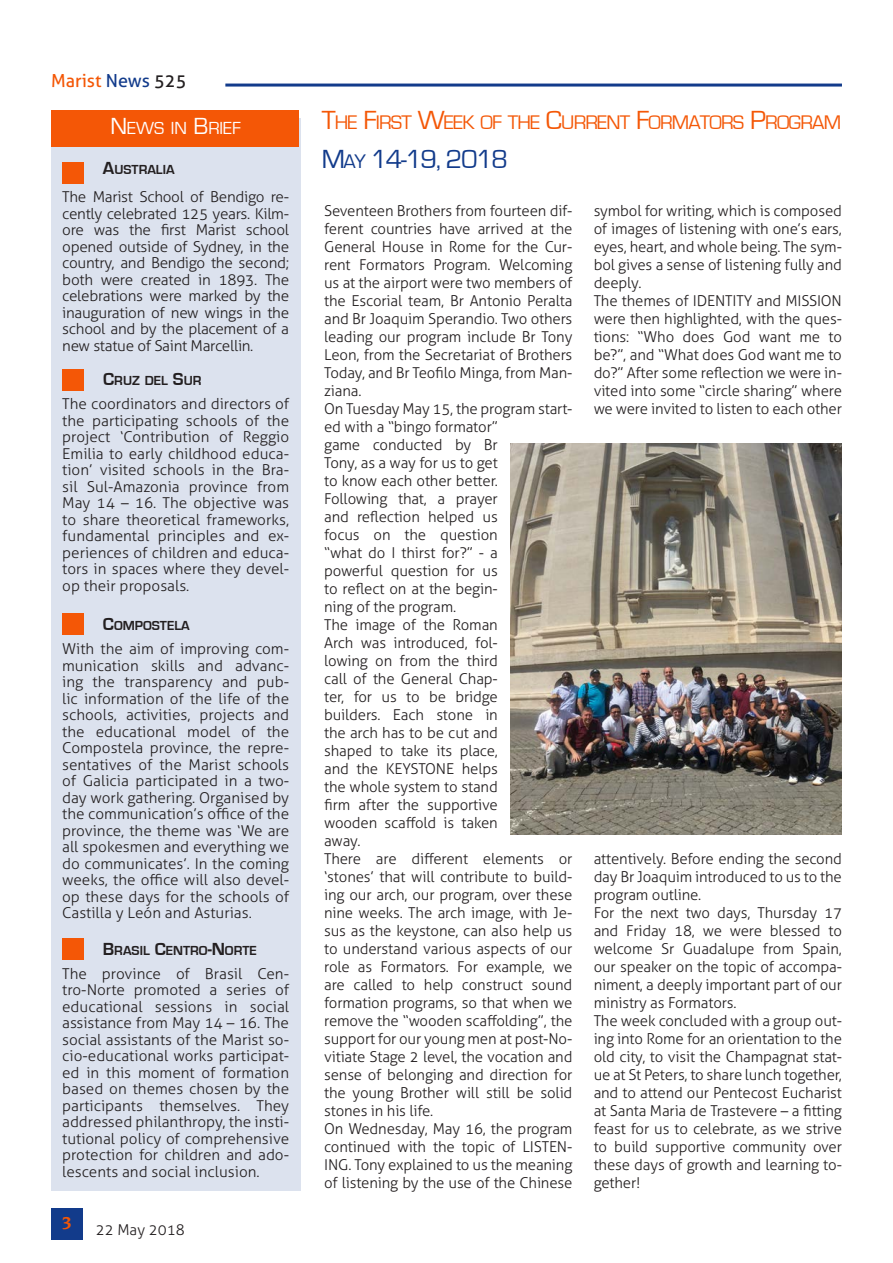
<style>
.page{position:relative;width:893px;height:1263px;background:#fff}
.page>*{position:absolute;margin:0;border:0;box-sizing:border-box;transform-origin:0 0}
.Titolo{font:27px "Eurostile";letter-spacing:-.05em;color:#123b8b}
.Titolo-2{font:20.25px "Eurostile";letter-spacing:-.04em;color:#f45706}
.t1{font:18px "Aller";color:#f45706}
.TitoloBox{font:18px "Eurostile";color:#fff}
.t2{font:700 18px "Novarese IT Cby BT";color:#f45706}
.Testo_sinEspacio{font:300 15px/18px "Aller";letter-spacing:-.01em;color:#231f20;text-align:justify}
.SottoTitoloBox{font:700 13.5px "Eurostile";color:#231f20}
.s1{color:#123b8b}
.s2{color:#231f20}
.s3{font-size:24px}
.s4{font-size:18px}
.s5{font-size:27px}
.s6{font-size:20.25px}
</style>
<div class="page">
<hr style="left:225px;top:84px;width:617px;height:3px;background:#123b8b">
<div style="left:51px;top:1208px;width:32px;height:31px;background:#123b8b"></div>
<div style="left:51px;top:118px;width:249px;height:1073px;background:#dce2ee"></div>
<div style="left:51px;top:111px;width:248px;height:36px;background:#f45706"></div>
<div style="left:62px;top:162px;width:22px;height:21px;background:#f45706"></div>
<div style="left:62px;top:369px;width:22px;height:22px;background:#f45706"></div>
<div style="left:62px;top:613px;width:21px;height:22px;background:#f45706"></div>
<div style="left:62px;top:938px;width:21px;height:22px;background:#f45706"></div>
<img style="left:511px;top:444px;width:331px;height:390px">
<p class="t1" style="left:51px;top:69px;width:137px">Marist <span class="s1">News</span> <span class="s2">525</span></p>
<p class="TitoloBox" style="left:110px;top:118px;width:131px"><span class="s3">N</span>EWS IN <span class="s3">B</span>RIEF</p>
<p class="SottoTitoloBox" style="left:103px;top:162px;width:73px"><span class="s4">A</span>USTRALIA</p>
<p class="Testo_sinEspacio" style="left:62px;top:189px;width:228px;line-height:16.5px">The Marist School of Bendigo re&shy;cently celebrated 125 years. Kilm&shy;ore was the first Marist school opened outside of Sydney, in the country, and Bendigo the second; both were created in 1893. The celebrations were marked by the inauguration of new wings in the school and by the placement of a new statue of Saint Marcellin.</p>
<p class="SottoTitoloBox" style="left:103px;top:373px;width:100px"><span class="s4">C</span>RUZ DEL <span class="s4">S</span>UR</p>
<p class="Testo_sinEspacio" style="left:62px;top:396px;width:228px;line-height:16.5px">The coordinators and directors of the participating schools of the project ‘Contribution of Reggio Emilia to early childhood educa&shy;tion’ visited schools in the Bra&shy;sil Sul-Amazonia province from May 14 – 16. The objective was to share theoretical frameworks, fundamental principles and ex&shy;periences of children and educa&shy;tors in spaces where they devel&shy;op their proposals.</p>
<p class="SottoTitoloBox" style="left:103px;top:619px;width:88px"><span class="s4">C</span>OMPOSTELA</p>
<p class="Testo_sinEspacio" style="left:62px;top:641px;width:228px;line-height:16.5px">With the aim of improving com&shy;munication skills and advanc&shy;ing the transparency and pub&shy;lic information of the life of the schools, activities, projects and the educational model of the Compostela province, the repre&shy;sentatives of the Marist schools of Galicia participated in a two&shy;day work gathering. Organised by the communication’s office of the province, the theme was ‘We are all spokesmen and everything we do communicates’. In the coming weeks, the office will also devel&shy;op these days for the schools of Castilla y León and Asturias.</p>
<p class="SottoTitoloBox" style="left:103px;top:944px;width:155px"><span class="s4">B</span>RASIL <span class="s4">C</span>ENTRO<span class="s4">-N</span> ORTE</p>
<p class="Testo_sinEspacio" style="left:62px;top:965px;width:228px;line-height:16.5px">The province of Brasil Cen&shy;tro-Norte promoted a series of educational sessions in social assistance from May 14 – 16. The social assistants of the Marist so&shy;cio-educational works participat&shy;ed in this moment of formation based on themes chosen by the participants themselves. They addressed philanthropy, the insti&shy;tutional policy of comprehensive protection for children and ado&shy;lescents and social inclusion.</p>
<p class="t2" style="left:62px;top:1212px;width:12px">3</p>
<p class="Testo_sinEspacio" style="left:96px;top:1220px;width:91px">22 May 2018</p>
<p class="Titolo-2" style="left:322px;top:111px;width:521px"><span class="s5">T</span>HE <span class="s5">F</span>IRST <span class="s5">W</span>EEK OF THE <span class="s5">C</span>URRENT <span class="s5">F</span>ORMATORS <span class="s5">P</span>ROGRAM</p>
<p class="Titolo" style="left:322px;top:145px;width:188px">M<span class="s6">AY</span> 14-19, 2018</p>
<p class="Testo_sinEspacio" style="left:324px;top:202px;width:250px">Seventeen Brothers from fourteen dif&shy;ferent countries have arrived at the General House in Rome for the Cur&shy;rent Formators Program. Welcoming us at the airport were two members of the Escorial team, Br Antonio Peralta and Br Joaquim Sperandio. Two others leading our program include Br Tony Leon, from the Secretariat of Brothers Today, and Br Teofilo Minga, from Man&shy;ziana.</p>
<p class="Testo_sinEspacio" style="left:324px;top:400px;width:250px;text-align:left">On Tuesday May 15, the program start&shy;ed with a “bingo formator”<br>game conducted by Br<br>Tony, as a way for us to get<br>to know each other better.<br>Following that, a prayer<br>and reflection helped us<br>focus on the question<br>“what do I thirst for?” - a<br>powerful question for us<br>to reflect on at the begin-<br>ning of the program.</p>
<p class="Testo_sinEspacio" style="left:324px;top:616px;width:175px">The image of the Roman Arch was introduced, fol&shy;lowing on from the third call of the General Chap&shy;ter, for us to be bridge builders. Each stone in the arch has to be cut and shaped to take its place, and the KEYSTONE helps the whole system to stand firm after the supportive wooden scaffold is taken away.</p>
<p class="Testo_sinEspacio" style="left:324px;top:850px;width:250px">There are different elements or ‘stones’ that will contribute to build&shy;ing our arch, our program, over these nine weeks. The arch image, with Je&shy;sus as the keystone, can also help us to understand various aspects of our role as Formators. For example, we are called to help construct sound formation programs, so that when we remove the “wooden scaffolding”, the support for our young men at post-No&shy;vitiate Stage 2 level, the vocation and sense of belonging and direction for the young Brother will still be solid stones in his life.</p>
<p class="Testo_sinEspacio" style="left:324px;top:1120px;width:250px">On Wednesday, May 16, the program continued with the topic of LISTEN-ING. Tony explained to us the meaning of listening by the use of the Chinese</p>
<p class="Testo_sinEspacio" style="left:594px;top:202px;width:250px">symbol for writing, which is composed of images of listening with one’s ears, eyes, heart, and whole being. The sym&shy;bol gives a sense of listening fully and deeply.</p>
<p class="Testo_sinEspacio" style="left:594px;top:292px;width:250px">The themes of IDENTITY and MISSION were then highlighted, with the ques&shy;tions: “Who does God want me to be?”, and “What does God want me to do?” After some reflection we were in&shy;vited into some “circle sharing” where we were invited to listen to each other</p>
<p class="Testo_sinEspacio" style="left:594px;top:850px;width:250px">attentively. Before ending the second day Br Joaquim introduced to us to the program outline.</p>
<p class="Testo_sinEspacio" style="left:594px;top:904px;width:250px">For the next two days, Thursday 17 and Friday 18, we were blessed to welcome Sr Guadalupe from Spain, our speaker on the topic of accompa&shy;niment, a deeply important part of our ministry as Formators.</p>
<p class="Testo_sinEspacio" style="left:594px;top:1012px;width:250px">The week concluded with a group out&shy;ing into Rome for an orientation to the old city, to visit the Champagnat stat&shy;ue at St Peters, to share lunch together, and to attend our Pentecost Eucharist at Santa Maria de Trastevere – a fitting feast for us to celebrate, as we strive to build supportive community over these days of growth and learning to&shy;gether!</p>
</div>
